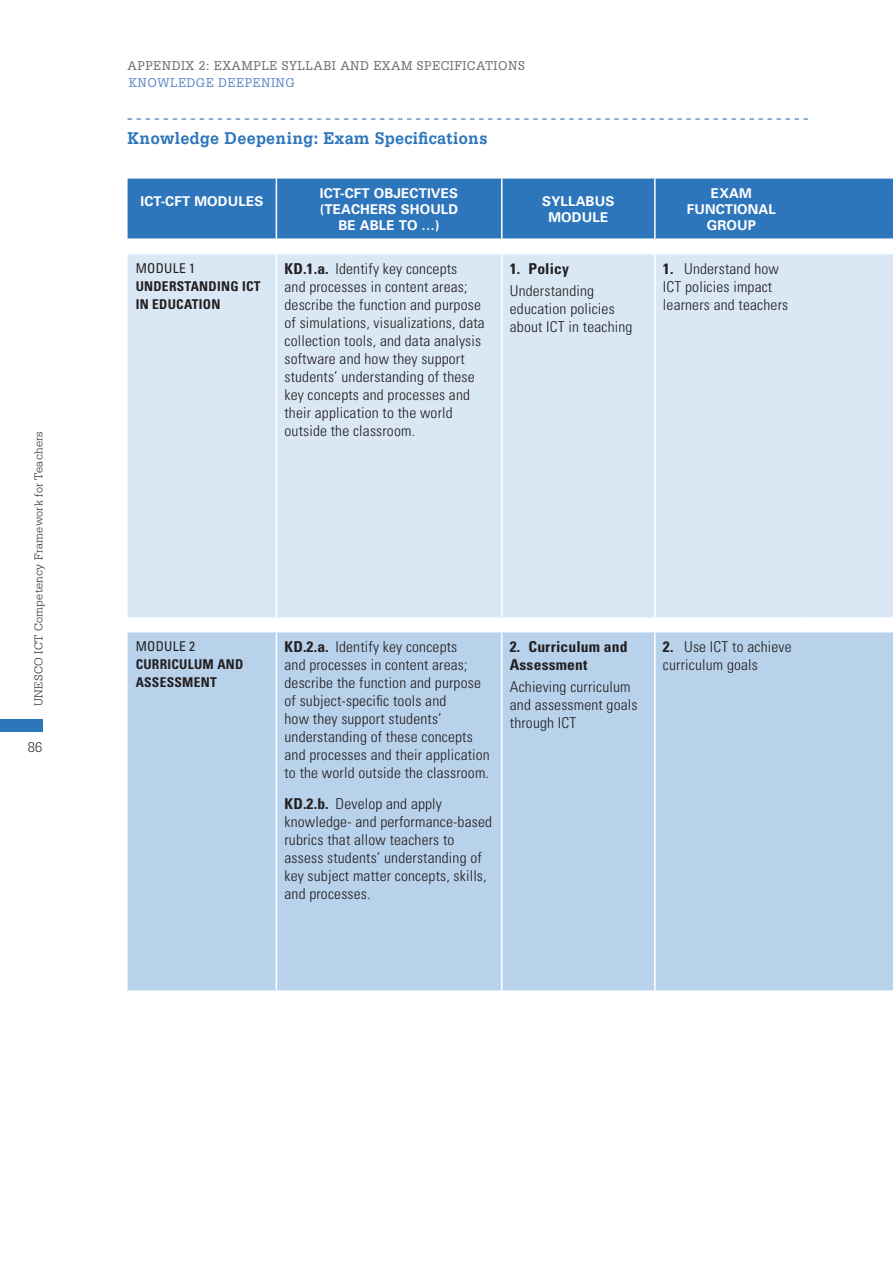
<style>
.page{position:relative;width:893px;height:1263px;background:#fff}
.page>*{position:absolute;margin:0;border:0;box-sizing:border-box;transform-origin:0 0}
.intertitre_filet{font:700 18px "Serifa";letter-spacing:.02em;color:#2e76bc;scale:.9 1}
.Annexe_txt_n{font:300 condensed 15px/18px "Univers";letter-spacing:.01em;color:#231f20;scale:1.04 1}
.ANNEX_txt{font:300 condensed 15px/18px "Univers";letter-spacing:.01em;color:#231f20;scale:1.04 1}
.Annexe_txt_n-2{font:700 condensed 15px/18px "Univers";letter-spacing:.01em;color:#231f20;scale:1.04 1}
.t1{font:300 15px "Serifa";color:#231f20;scale:.96 1}
.ANNEX_entete_centre{font:700 13.5px/16.2px "Univers";letter-spacing:.01em;color:#fff;text-align:center}
.ANNEX_Droit{font:700 condensed 13.5px/18px "Univers";letter-spacing:.02em;color:#231f20}
.t2{font:13.5px "Serifa";letter-spacing:.04em;color:#6c6d70;scale:.9 1}
.t3{font:13.5px "Serifa";letter-spacing:.04em;color:#6189c6;scale:.9 1}
.t4{font:300 12px "Serifa";letter-spacing:.02em;color:#231f20}
.s1{font-weight:400}
.s2{font-weight:700}
</style>
<div class="page">
<div style="left:0;top:719px;width:43px;height:12px;background:#2e76bc"></div>
<div style="left:128px;top:179px;width:765px;height:60px;background:#2e76bc"></div>
<div style="left:128px;top:254px;width:765px;height:363px;background:#dae8f6"></div>
<div style="left:128px;top:632px;width:765px;height:358px;background:#b9d2ec"></div>
<hr style="left:654px;top:254px;width:2px;height:363px;background:#fff">
<hr style="left:654px;top:632px;width:2px;height:358px;background:#fff">
<hr style="left:654px;top:179px;width:2px;height:60px;background:#fff">
<hr style="left:276px;top:254px;width:1px;height:363px;background:#fff">
<hr style="left:501px;top:254px;width:1px;height:363px;background:#fff">
<hr style="left:276px;top:632px;width:1px;height:358px;background:#fff">
<hr style="left:501px;top:632px;width:1px;height:358px;background:#fff">
<hr style="left:276px;top:179px;width:1px;height:60px;background:#fff">
<hr style="left:501px;top:179px;width:1px;height:60px;background:#fff">
<svg style="left:128px;top:118px;width:680px;height:2px"></svg>
<p class="t4" style="left:32px;top:706px;width:276px;rotate:-90deg">UNESCO ICT Competency Framework for Teachers</p>
<p class="t1" style="left:28px;top:738px;width:17px">86</p>
<p class="t2" style="left:128px;top:58px;width:443px">APPENDIX 2: EXAMPLE SYLLABI AND EXAM SPECIFICATIONS</p>
<p class="t3" style="left:129px;top:75px;width:186px">KNOWLEDGE DEEPENING</p>
<p class="intertitre_filet" style="left:128px;top:128px;width:401px">Knowledge Deepening: Exam Specifications</p>
<p class="ANNEX_entete_centre" style="left:141px;top:193px;width:124px">ICT-CFT MODULES</p>
<p class="ANNEX_entete_centre" style="left:320px;top:185px;width:140px">ICT-CFT OBJECTIVES (TEACHERS SHOULD<br>BE ABLE TO …)</p>
<p class="ANNEX_entete_centre" style="left:542px;top:193px;width:74px">SYLLABUS<br>MODULE</p>
<p class="ANNEX_entete_centre" style="left:687px;top:185px;width:90px">EXAM<br>FUNCTIONAL<br>GROUP</p>
<p class="ANNEX_Droit" style="left:136px;top:259px;width:127px"><span class="s1">MODULE 1<br></span>UNDERSTANDING ICT<br>IN EDUCATION</p>
<p class="Annexe_txt_n" style="left:284px;top:260px;width:194px"><span class="s2">KD.1.a.</span> Identify key concepts<br>and processes in content areas; describe the function and purpose of simulations, visualizations, data collection tools, and data analysis software and how they support students’ understanding of these key concepts and processes and their application to the world outside the classroom.</p>
<p class="Annexe_txt_n-2" style="left:510px;top:260px;width:59px">1. Policy</p>
<p class="Annexe_txt_n" style="left:663px;top:260px;width:122px"><span class="s2">1.</span> Understand how<br>ICT policies impact learners and teachers</p>
<p class="ANNEX_txt" style="left:510px;top:282px;width:119px">Understanding education policies about ICT in teaching</p>
<p class="ANNEX_Droit" style="left:136px;top:637px;width:109px"><span class="s1">MODULE 2<br></span>CURRICULUM AND<br>ASSESSMENT</p>
<p class="Annexe_txt_n" style="left:284px;top:638px;width:199px"><span class="s2">KD.2.a.</span> Identify key concepts<br>and processes in content areas; describe the function and purpose of subject-specific tools and<br>how they support students’ understanding of these concepts and processes and their application to the world outside the classroom.</p>
<p class="Annexe_txt_n" style="left:284px;top:794px;width:201px"><span class="s2">KD.2.b.</span> Develop and apply knowledge- and performance-based rubrics that allow teachers to assess students’ understanding of key subject matter concepts, skills, and processes.</p>
<p class="Annexe_txt_n-2" style="left:510px;top:638px;width:115px">2. Curriculum and<br>Assessment</p>
<p class="ANNEX_txt" style="left:510px;top:678px;width:124px">Achieving curriculum and assessment goals through ICT</p>
<p class="Annexe_txt_n" style="left:663px;top:638px;width:125px"><span class="s2">2.</span> Use ICT to achieve curriculum goals</p>
</div>
